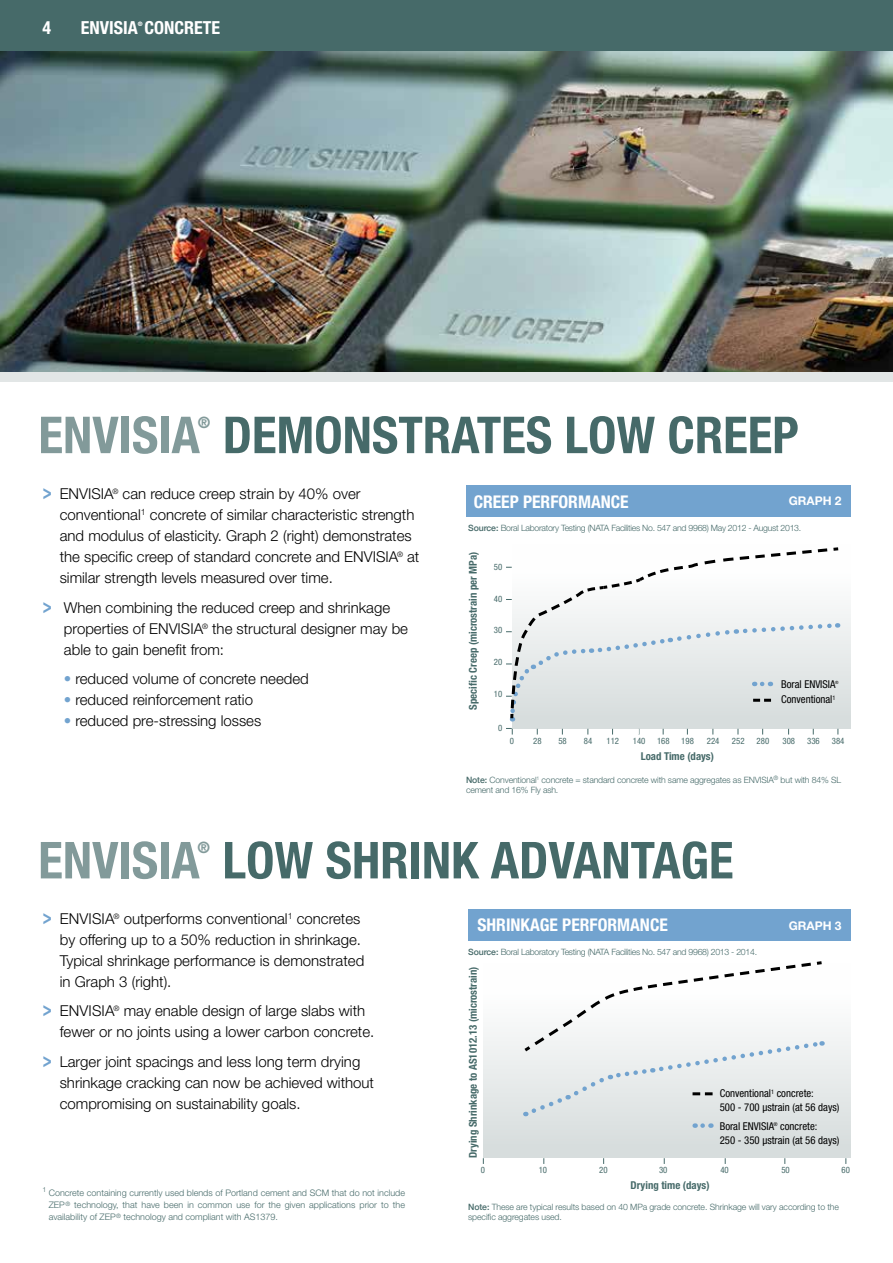
<style>
.page{position:relative;width:893px;height:1263px;background:#fff}
.page>*{position:absolute;margin:0;border:0;box-sizing:border-box;transform-origin:0 0}
.t1{font:700 condensed 51px "Helvetica Neue LT Std";color:#466a69}
.t2{font:700 condensed 18px "Helvetica Neue LT Std";color:#fff}
.t3{font:700 condensed 17.55px "Helvetica Neue LT Std";color:#fff}
.t4{font:700 condensed 15.75px "Helvetica Neue LT Std";color:#829a9a}
.t5{font:300 15px/21px "Helvetica Neue LT Std";color:#000}
.t6{font:700 12px "Helvetica Neue LT Std";color:#fff}
.t7{font:condensed 10.8px/13.5px "Helvetica Neue LT Std";color:#000}
.t8{font:700 condensed 10.8px "Helvetica Neue LT Std";color:#466a69}
.t9{font:300 9px/12px "Helvetica Neue LT Std";color:#466a69;text-align:justify}
.t10{font:300 8.7px/10.5px "Helvetica Neue LT Std";letter-spacing:-.015em;color:#466a69}
.t11{font:condensed 8.7px "Helvetica Neue LT Std";color:#466a69}
.t12{font:700 condensed 6.15px "Helvetica Neue LT Std";color:#fff}
.t13{font:condensed 4.35px "Helvetica Neue LT Std";color:#000}
.s1{color:#829a9a}
.s2{font-weight:700;font-size:21px;color:#72a3cf}
.s3{color:#72a3cf}
.s4{font-family:"Helvetica Neue";font-weight:500}
</style>
<div class="page">
<div style="left:483px;top:963px;width:367px;height:195px;background:linear-gradient(to bottom,#fff,#d5dbdc)"></div>
<div style="left:0;top:371px;width:893px;height:11px;background:#e2e6e6"></div>
<div style="left:0;top:0;width:893px;height:51px;background:#466a69"></div>
<div style="left:468px;top:909px;width:383px;height:31px;background:#72a3cf"></div>
<svg style="left:703px;top:1123px;width:8px;height:5px"></svg>
<div style="left:466px;top:485px;width:385px;height:32px;background:#72a3cf"></div>
<img style="left:0;top:51px;width:893px;height:320px">
<div style="left:512px;top:544px;width:338px;height:185px;background:linear-gradient(to bottom,#fff,#d5dcdc)"></div>
<svg style="left:506px;top:728px;width:7px;height:6px"></svg>
<svg style="left:521px;top:961px;width:304px;height:155px"></svg>
<svg style="left:506px;top:546px;width:335px;height:175px"></svg>
<p class="t2" style="left:43px;top:17px;width:10px">4</p>
<p class="t2" style="left:43px;top:17px;width:10px">2</p>
<p class="t2" style="left:81px;top:17px;width:141px">ENVISIA CONCRETE</p>
<p class="t12" style="left:138px;top:20px;width:6px">®</p>
<h1 class="t1" style="left:38px;top:404px;width:762px"><span class="s1">ENVISIA</span> DEMONSTRATES LOW CREEP</h1>
<p class="t4" style="left:198px;top:413px;width:14px">®</p>
<p class="t5" style="left:60px;top:483px;width:361px;text-indent:-17px"><span class="s2">&gt;</span> ENVISIA<sup>®</sup> can reduce creep strain by 40% over conventional<sup>1</sup> concrete of similar characteristic strength and modulus of elasticity. Graph 2 (right) demonstrates the specific creep of standard concrete and ENVISIA<sup>®</sup> at similar strength levels measured over time.</p>
<p class="t5" style="left:64px;top:597px;width:346px;text-indent:-21px"><span class="s2">&gt;</span> When combining the reduced creep and shrinkage properties of ENVISIA<sup>®</sup> the structural designer may be able to gain benefit from:</p>
<p class="t5" style="left:64px;top:668px;width:247px"><span class="s3">•</span> reduced volume of concrete needed</p>
<p class="t5" style="left:64px;top:689px;width:191px"><span class="s3">•</span> reduced reinforcement ratio</p>
<p class="t5" style="left:64px;top:710px;width:199px"><span class="s3">•</span> reduced pre-stressing losses</p>
<p class="t3" style="left:474px;top:491px;width:157px">CREEP PERFORMANCE</p>
<p class="t6" style="left:789px;top:493px;width:54px">GRAPH 2</p>
<p class="t10" style="left:468px;top:522px;width:335px"><span class="s4">Source:</span> Boral Laboratory Testing (NATA Facilities No. 547 and 9968) May 2012 - August 2013.</p>
<p class="t8" style="left:467px;top:710px;width:159px;rotate:-90deg">Specific Creep (microstrain per MPa)</p>
<p class="t11" style="left:494px;top:562px;width:10px">50</p>
<p class="t11" style="left:494px;top:593px;width:10px">40</p>
<p class="t11" style="left:494px;top:625px;width:10px">30</p>
<p class="t11" style="left:494px;top:657px;width:10px">20</p>
<p class="t11" style="left:494px;top:689px;width:10px">10</p>
<p class="t11" style="left:498px;top:723px;width:6px">0</p>
<p class="t7" style="left:781px;top:677px;width:56px">Boral ENVISIA</p>
<p class="t13" style="left:835px;top:679px;width:5px">®</p>
<p class="t7" style="left:781px;top:692px;width:56px">Conventional<sup>1</sup></p>
<p class="t11" style="left:510px;top:735px;width:6px">0</p>
<p class="t11" style="left:533px;top:735px;width:10px">28</p>
<p class="t11" style="left:558px;top:735px;width:10px">58</p>
<p class="t11" style="left:584px;top:735px;width:10px">84</p>
<p class="t11" style="left:606px;top:735px;width:14px">112</p>
<p class="t11" style="left:633px;top:735px;width:14px">140</p>
<p class="t11" style="left:657px;top:735px;width:14px">168</p>
<p class="t11" style="left:681px;top:735px;width:14px">198</p>
<p class="t11" style="left:707px;top:735px;width:14px">224</p>
<p class="t11" style="left:732px;top:735px;width:14px">252</p>
<p class="t11" style="left:757px;top:735px;width:14px">280</p>
<p class="t11" style="left:782px;top:735px;width:14px">308</p>
<p class="t11" style="left:807px;top:735px;width:14px">336</p>
<p class="t11" style="left:832px;top:735px;width:14px">384</p>
<p class="t8" style="left:641px;top:750px;width:75px">Load Time (days)</p>
<p class="t10" style="left:466px;top:774px;width:376px"><span class="s4">Note:</span> Conventional<sup>1</sup> concrete = standard concrete with same aggregates as ENVISIA<sup>®</sup> but with 84% SL cement and 16% Fly ash.</p>
<h1 class="t1" style="left:38px;top:829px;width:697px"><span class="s1">ENVISIA</span> LOW SHRINK ADVANTAGE</h1>
<p class="t4" style="left:198px;top:838px;width:14px">®</p>
<p class="t5" style="left:60px;top:908px;width:306px;text-indent:-17px"><span class="s2">&gt;</span> ENVISIA<sup>®</sup> outperforms conventional<sup>1</sup> concretes by offering up to a 50% reduction in shrinkage.<br>Typical shrinkage performance is demonstrated in Graph 3 (right).</p>
<p class="t5" style="left:60px;top:1000px;width:316px;text-indent:-17px"><span class="s2">&gt;</span> ENVISIA<sup>®</sup> may enable design of large slabs with fewer or no joints using a lower carbon concrete.</p>
<p class="t5" style="left:60px;top:1051px;width:316px;text-indent:-17px"><span class="s2">&gt;</span> Larger joint spacings and less long term drying shrinkage cracking can now be achieved without compromising on sustainability goals.</p>
<p class="t9" style="left:49px;top:1187px;width:358px;text-indent:-6px"><sup>1</sup> Concrete containing currently used blends of Portland cement and SCM that do not include ZEP<sup>®</sup> technology, that have been in common use for the given applications prior to the availability of ZEP<sup>®</sup> technology and compliant with AS1379.</p>
<p class="t3" style="left:477px;top:914px;width:192px">SHRINKAGE PERFORMANCE</p>
<p class="t10" style="left:468px;top:946px;width:290px"><span class="s4">Source:</span> Boral Laboratory Testing (NATA Facilities No. 547 and 9968) 2013 - 2014.</p>
<p class="t6" style="left:789px;top:918px;width:54px">GRAPH 3</p>
<p class="t8" style="left:467px;top:1158px;width:193px;rotate:-90deg">Drying Shrinkage to AS1012.13 (microstrain)</p>
<p class="t7" style="left:720px;top:1086px;width:121px">Conventional<sup>1</sup> concrete:<br>500 - 700 μstrain (at 56 days)</p>
<p class="t7" style="left:720px;top:1119px;width:121px">Boral ENVISIA<sup>®</sup> concrete:<br>250 - 350 μstrain (at 56 days)</p>
<p class="t11" style="left:481px;top:1165px;width:6px">0</p>
<p class="t11" style="left:539px;top:1165px;width:10px">10</p>
<p class="t11" style="left:599px;top:1165px;width:10px">20</p>
<p class="t11" style="left:659px;top:1165px;width:10px">30</p>
<p class="t11" style="left:720px;top:1165px;width:10px">40</p>
<p class="t11" style="left:781px;top:1165px;width:10px">50</p>
<p class="t11" style="left:841px;top:1165px;width:10px">60</p>
<p class="t8" style="left:631px;top:1178px;width:80px">Drying time (days)</p>
<p class="t10" style="left:468px;top:1201px;width:372px"><span class="s4">Note:</span> These are typical results based on 40 MPa grade concrete. Shrinkage will vary according to the specific aggregates used.</p>
</div>
